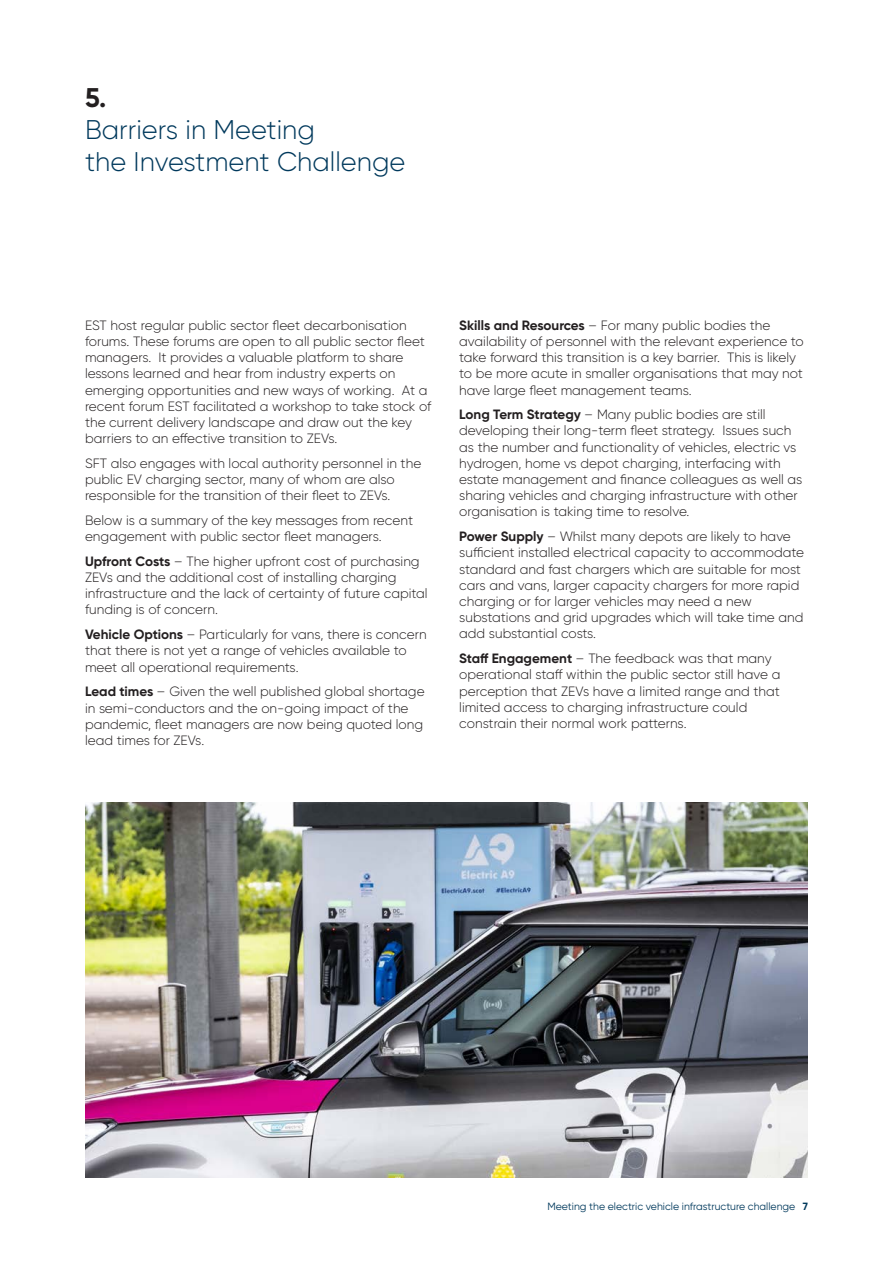
<style>
.page{position:relative;width:893px;height:1263px;background:#fff}
.page>*{position:absolute;margin:0;border:0;box-sizing:border-box;transform-origin:0 0}
.t1{font:300 27px/32.4px "Gilroy";color:#00395c}
.t2{font:700 27px "Gilroy";color:#231f20}
.t3{font:300 13.5px/16.2px "Gilroy";color:#231f20}
.t4{font:10.5px "Gilroy";color:#00395c}
.s1{font-weight:700}
</style>
<div class="page">
<img style="left:85px;top:802px;width:723px;height:376px">
<p class="t2" style="left:85px;top:88px;width:23px">5.</p>
<p class="t1" style="left:85px;top:116px;width:322px">Barriers in Meeting<br>the Investment Challenge</p>
<p class="t3" style="left:85px;top:318px;width:348px">EST host regular public sector fleet decarbonisation forums. These forums are open to all public sector fleet managers. It provides a valuable platform to share lessons learned and hear from industry experts on emerging opportunities and new ways of working. At a recent forum EST facilitated a workshop to take stock of the current delivery landscape and draw out the key barriers to an effective transition to ZEVs.</p>
<p class="t3" style="left:85px;top:456px;width:338px">SFT also engages with local authority personnel in the public EV charging sector, many of whom are also responsible for the transition of their fleet to ZEVs.</p>
<p class="t3" style="left:85px;top:514px;width:330px">Below is a summary of the key messages from recent engagement with public sector fleet managers.</p>
<p class="t3" style="left:85px;top:554px;width:344px"><span class="s1">Upfront Costs</span> – The higher upfront cost of purchasing ZEVs and the additional cost of installing charging infrastructure and the lack of certainty of future capital funding is of concern.</p>
<p class="t3" style="left:85px;top:628px;width:343px"><span class="s1">Vehicle Options</span> – Particularly for vans, there is concern that there is not yet a range of vehicles available to meet all operational requirements.</p>
<p class="t3" style="left:85px;top:685px;width:341px"><span class="s1">Lead times</span> – Given the well published global shortage in semi-conductors and the on-going impact of the pandemic, fleet managers are now being quoted long lead times for ZEVs.</p>
<p class="t3" style="left:459px;top:318px;width:346px"><span class="s1">Skills and Resources</span> – For many public bodies the availability of personnel with the relevant experience to take forward this transition is a key barrier. This is likely to be more acute in smaller organisations that may not have large fleet management teams.</p>
<p class="t3" style="left:459px;top:408px;width:345px"><span class="s1">Long Term Strategy</span> – Many public bodies are still developing their long-term fleet strategy. Issues such as the number and functionality of vehicles, electric vs hydrogen, home vs depot charging, interfacing with estate management and finance colleagues as well as sharing vehicles and charging infrastructure with other organisation is taking time to resolve.</p>
<p class="t3" style="left:459px;top:530px;width:346px"><span class="s1">Power Supply</span> – Whilst many depots are likely to have sufficient installed electrical capacity to accommodate standard and fast chargers which are suitable for most cars and vans, larger capacity chargers for more rapid charging or for larger vehicles may need a new substations and grid upgrades which will take time and add substantial costs.</p>
<p class="t3" style="left:459px;top:652px;width:323px"><span class="s1">Staff Engagement</span> – The feedback was that many operational staff within the public sector still have a perception that ZEVs have a limited range and that limited access to charging infrastructure could constrain their normal work patterns.</p>
<p class="t4" style="left:547px;top:1202px;width:262px">Meeting the electric vehicle infrastructure challenge <span class="s1">7</span></p>
</div>
